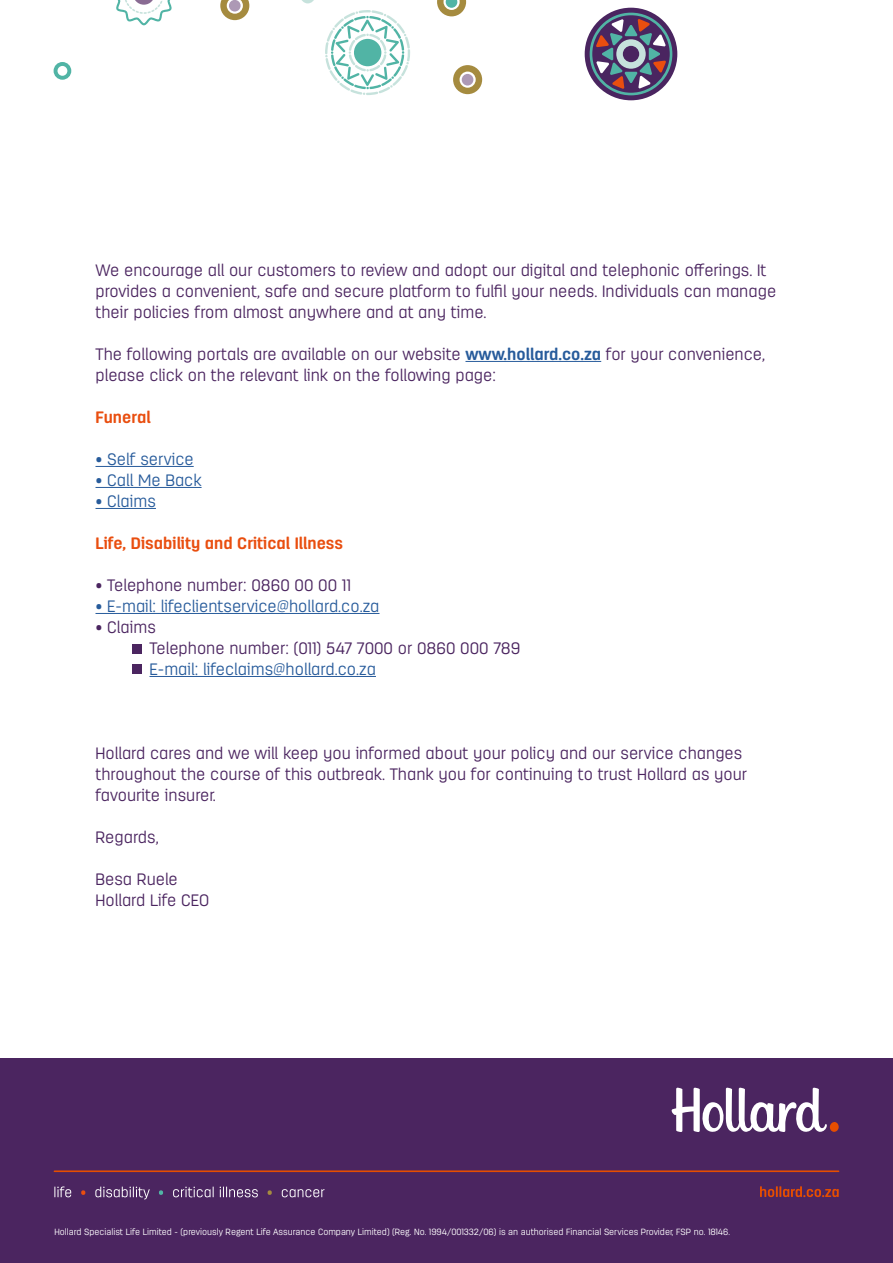
<style>
.page{position:relative;width:893px;height:1263px;background:#fff}
.page>*{position:absolute;margin:0;border:0;box-sizing:border-box;transform-origin:0 0}
.t1{font:300 16.5px/21px "Antartida Rounded";color:#4b2560}
.t2{font:300 16.5px "Antartida Rounded";color:#275b9b}
.t3{font:700 16.5px "Antartida Rounded";color:#e94e0f}
.t4{font:300 9px "Antartida Rounded";color:#fff}
.s1{font-weight:700;color:#275b9b}
</style>
<div class="page">
<div style="left:0;top:1058px;width:893px;height:205px;background:#4b2560"></div>
<hr style="left:54px;top:1170px;width:785px;height:2px;background:#e64e00">
<svg style="left:760px;top:1186px;width:79px;height:11px"></svg>
<svg style="left:671px;top:1088px;width:168px;height:44px"></svg>
<svg style="left:159px;top:1190px;width:4px;height:5px"></svg>
<svg style="left:268px;top:1190px;width:4px;height:5px"></svg>
<svg style="left:173px;top:1186px;width:41px;height:11px"></svg>
<svg style="left:220px;top:1186px;width:38px;height:11px"></svg>
<svg style="left:282px;top:1189px;width:42px;height:8px"></svg>
<svg style="left:81px;top:1190px;width:4px;height:5px"></svg>
<svg style="left:54px;top:1186px;width:17px;height:11px"></svg>
<svg style="left:95px;top:1186px;width:55px;height:13px"></svg>
<svg style="left:453px;top:65px;width:29px;height:29px"></svg>
<div style="left:462px;top:74px;width:11px;height:12px;background:#ad99b5;border-radius:50%"></div>
<svg style="left:437px;top:0;width:29px;height:16px"></svg>
<svg style="left:220px;top:0;width:29px;height:20px"></svg>
<div style="left:229px;top:0;width:12px;height:12px;background:#ad99b5;border-radius:50%"></div>
<svg style="left:54px;top:62px;width:17px;height:18px"></svg>
<div style="left:59px;top:67px;width:7px;height:7px;background:#fff;border-radius:50%"></div>
<svg style="left:116px;top:0;width:56px;height:25px"></svg>
<svg style="left:325px;top:10px;width:85px;height:85px"></svg>
<svg style="left:302px;top:0;width:12px;height:3px"></svg>
<div style="left:585px;top:8px;width:92px;height:92px;background:#4a2560;border-radius:50%"></div>
<svg style="left:590px;top:13px;width:82px;height:82px"></svg>
<hr style="left:465px;top:361px;width:136px;height:1px;background:#275b9b">
<hr style="left:96px;top:466px;width:98px;height:1px;background:#275b9b">
<hr style="left:96px;top:487px;width:106px;height:1px;background:#275b9b">
<hr style="left:96px;top:508px;width:60px;height:1px;background:#275b9b">
<hr style="left:96px;top:613px;width:283px;height:1px;background:#275b9b">
<hr style="left:150px;top:676px;width:226px;height:1px;background:#275b9b">
<div style="left:132px;top:644px;width:9px;height:9px;background:#4b2560"></div>
<div style="left:132px;top:664px;width:9px;height:10px;background:#4b2560"></div>
<p class="t1" style="left:96px;top:260px;width:682px">We encourage all our customers to review and adopt our digital and telephonic offerings. It provides a convenient, safe and secure platform to fulfil your needs. Individuals can manage their policies from almost anywhere and at any time.</p>
<p class="t1" style="left:96px;top:344px;width:671px">The following portals are available on our website <span class="s1">www.hollard.co.za</span> for your convenience, please click on the relevant link on the following page:</p>
<p class="t3" style="left:96px;top:408px;width:57px">Funeral</p>
<p class="t2" style="left:96px;top:450px;width:100px">• Self service</p>
<p class="t2" style="left:96px;top:471px;width:108px">• Call Me Back</p>
<p class="t2" style="left:96px;top:492px;width:62px">• Claims</p>
<p class="t3" style="left:96px;top:534px;width:249px">Life, Disability and Critical Illness</p>
<p class="t1" style="left:96px;top:575px;width:257px">• Telephone number: 0860 00 00 11</p>
<p class="t2" style="left:96px;top:597px;width:285px">• E-mail: lifeclientservice@hollard.co.za</p>
<p class="t1" style="left:150px;top:617px;width:372px;text-indent:-54px">• Claims<br>Telephone number: (011) 547 7000 or 0860 000 789</p>
<p class="t2" style="left:150px;top:660px;width:228px">E-mail: lifeclaims@hollard.co.za</p>
<p class="t1" style="left:96px;top:743px;width:653px">Hollard cares and we will keep you informed about your policy and our service changes throughout the course of this outbreak. Thank you for continuing to trust Hollard as your favourite insurer.</p>
<p class="t1" style="left:96px;top:827px;width:65px">Regards,</p>
<p class="t1" style="left:96px;top:869px;width:115px">Besa Ruele<br>Hollard Life CEO</p>
<p class="t4" style="left:54px;top:1226px;width:677px">Hollard Specialist Life Limited - (previously Regent Life Assurance Company Limited) (Reg. No. 1994/001332/06) is an authorised Financial Services Provider, FSP no. 18146.</p>
</div>
